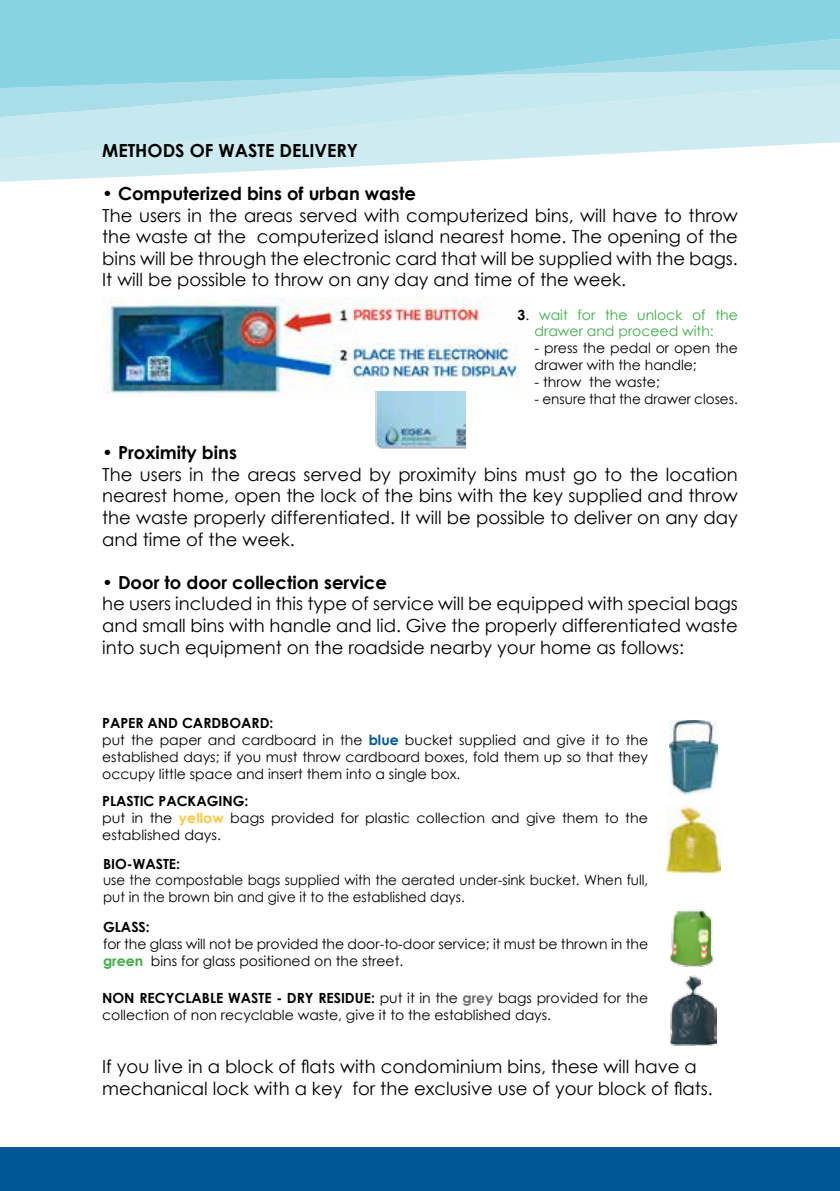
<style>
.page{position:relative;width:840px;height:1191px;background:#fff}
.page>*{position:absolute;margin:0;border:0;box-sizing:border-box;transform-origin:0 0}
.t1{font:18px/21.6px "Century Gothic";color:#000;text-align:justify}
.t2{font:700 18px "Century Gothic";color:#000}
.t3{font:14px/16.8px "Century Gothic";color:#000}
.t4{font:14px/16.8px "Century Gothic";color:#000;scale:.96 1}
.t5{font:14px/16.8px "Century Gothic";color:#41ad49;text-align:center}
.t6{font:700 14px "Century Gothic";color:#000}
.s1{font-weight:700;color:#000}
.s2{color:#000}
.s3{font-weight:700}
.s4{font-weight:700;color:#005793}
.s5{font-weight:700;color:#ffc841}
.s6{font-weight:700;color:#41ad49}
.s7{font-weight:700;color:#6d6e71}
</style>
<div class="page">
<svg style="left:0;top:120px;width:839px;height:62px;fill:#ceebf1"></svg>
<div style="left:0;top:120px;width:471px;height:11px;background:#c6e8ef"></div>
<svg style="left:0;top:0;width:839px;height:120px;background:#9ddae5"></svg>
<div style="left:0;top:1147px;width:839px;height:44px;background:#005793"></div>
<img style="left:666px;top:806px;width:54px;height:67px">
<img style="left:669px;top:720px;width:48px;height:74px">
<img style="left:669px;top:909px;width:46px;height:58px">
<img style="left:669px;top:975px;width:47px;height:71px">
<img style="left:103px;top:298px;width:416px;height:100px">
<img style="left:375px;top:391px;width:89px;height:58px">
<p class="t2" style="left:102px;top:139px;width:257px">METHODS OF WASTE DELIVERY</p>
<p class="t2" style="left:102px;top:182px;width:315px">• Computerized bins of urban waste</p>
<p class="t1" style="left:102px;top:204px;width:637px">The users in the areas served with computerized bins, will have to throw the waste at the computerized island nearest home. The opening of the bins will be through the electronic card that will be supplied with the bags.<br>It will be possible to throw on any day and time of the week.</p>
<p class="t5" style="left:517px;top:306px;width:222px"><span class="s1">3</span><span class="s2">.</span> wait for the unlock of the drawer and proceed with:</p>
<p class="t3" style="left:534px;top:339px;width:205px">- press the pedal or open the drawer with the handle;</p>
<p class="t3" style="left:534px;top:373px;width:127px">- throw the waste;</p>
<p class="t3" style="left:534px;top:390px;width:205px">- ensure that the drawer closes.</p>
<p class="t2" style="left:102px;top:441px;width:136px">• Proximity bins</p>
<p class="t1" style="left:102px;top:463px;width:636px">The users in the areas served by proximity bins must go to the location nearest home, open the lock of the bins with the key supplied and throw the waste properly differentiated. It will be possible to deliver on any day and time of the week.</p>
<p class="t2" style="left:102px;top:571px;width:286px">• Door to door collection service</p>
<p class="t1" style="left:102px;top:593px;width:636px">he users included in this type of service will be equipped with special bags and small bins with handle and lid. Give the properly differentiated waste into such equipment on the roadside nearby your home as follows:</p>
<p class="t3" style="left:102px;top:714px;width:547px"><span class="s3">PAPER AND CARDBOARD:<br></span>put the paper and cardboard in the <span class="s4">blue</span> bucket supplied and give it to the established days; if you must throw cardboard boxes, fold them up so that they occupy little space and insert them into a single box.</p>
<p class="t3" style="left:102px;top:792px;width:547px"><span class="s3">PLASTIC PACKAGING:<br></span>put in the <span class="s5">yellow</span> bags provided for plastic collection and give them to the established days.</p>
<p class="t6" style="left:103px;top:854px;width:79px">BIO-WASTE:</p>
<p class="t4" style="left:103px;top:871px;width:569px">use the compostable bags supplied with the aerated under-sink bucket. When full, put in the brown bin and give it to the established days.</p>
<p class="t6" style="left:103px;top:918px;width:48px">GLASS:</p>
<p class="t3" style="left:103px;top:935px;width:546px">for the glass will not be provided the door-to-door service; it must be thrown in the <span class="s6">green</span> bins for glass positioned on the street.</p>
<p class="t3" style="left:102px;top:989px;width:547px"><span class="s3">NON RECYCLABLE WASTE - DRY RESIDUE:</span> put it in the <span class="s7">grey</span> bags provided for the collection of non recyclable waste, give it to the established days.</p>
<p class="t1" style="left:102px;top:1055px;width:612px">If you live in a block of flats with condominium bins, these will have a mechanical lock with a key for the exclusive use of your block of flats.</p>
</div>
